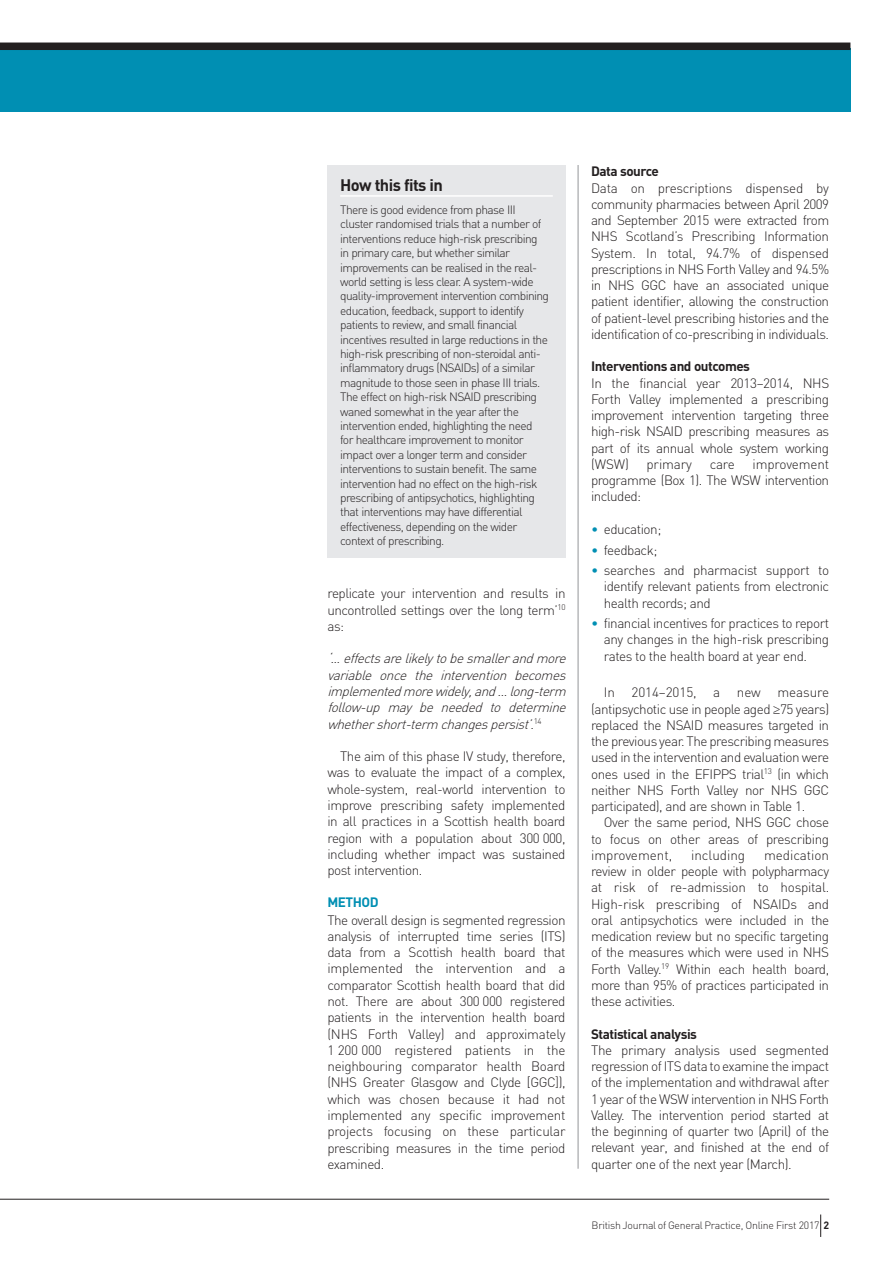
<style>
.page{position:relative;width:893px;height:1263px;background:#fff}
.page>*{position:absolute;margin:0;border:0;box-sizing:border-box;transform-origin:0 0}
.t1{font:700 16.5px "DIN";letter-spacing:-.035em;color:#231f20}
.t2{font:300 13.5px/16.2px "DIN";letter-spacing:-.035em;color:#231f20;text-align:justify}
.t3{font:italic 300 13.5px/16.4px "DIN";color:#231f20;text-align:justify}
.t4{font:700 13.5px "DIN";letter-spacing:-.035em;color:#231f20}
.t5{font:300 13.5px "DIN";letter-spacing:-.005em;color:#231f20}
.t6{font:300 13.5px "DIN";letter-spacing:-.01em;color:#231f20}
.t7{font:700 13.5px "DIN";letter-spacing:-.035em;color:#008fb3}
.t8{font:300 12px/14.4px "DIN";letter-spacing:-.05em;color:#231f20}
.t9{font:300 10.5px "DIN";letter-spacing:-.025em;color:#231f20}
.s1{font-style:normal}
.s2{color:#008fb3}
.s3{font-family:"Helvetica"}
.s4{font-weight:700}
</style>
<div class="page">
<div style="left:0;top:48px;width:850px;height:63px;background:#008fb3"></div>
<div style="left:0;top:43px;width:850px;height:7px;background:#231f20"></div>
<hr style="left:578px;top:165px;width:1px;height:1004px;background:#939598">
<div style="left:327px;top:165px;width:239px;height:392px;background:#e6e7e9"></div>
<hr style="left:340px;top:195px;width:213px;height:2px;background:#fff">
<svg style="left:820px;top:1214px;width:1px;height:23px"></svg>
<hr style="left:0;top:1199px;width:829px;height:1px;background:#231f20">
<p class="t1" style="left:340px;top:174px;width:104px">How this fits in</p>
<p class="t8" style="left:340px;top:202px;width:210px">There is good evidence from phase III cluster randomised trials that a number of interventions reduce high-risk prescribing in primary care, but whether similar improvements can be realised in the real&shy;world setting is less clear. A system-wide quality-improvement intervention combining education, feedback, support to identify patients to review, and small financial incentives resulted in large reductions in the high-risk prescribing of non-steroidal anti&shy;inflammatory drugs (NSAIDs) of a similar magnitude to those seen in phase III trials.<br>The effect on high-risk NSAID prescribing waned somewhat in the year after the intervention ended, highlighting the need<br>for healthcare improvement to monitor impact over a longer term and consider interventions to sustain benefit. The same intervention had no effect on the high-risk prescribing of antipsychotics, highlighting that interventions may have differential effectiveness, depending on the wider context of prescribing.</p>
<p class="t2" style="left:327px;top:585px;width:240px">replicate your intervention and results in uncontrolled settings over the long term’<sup>10 </sup>as:</p>
<p class="t3" style="left:327px;top:650px;width:244px">‘...effectsarelikelytobesmallerandmore variable once the intervention becomes implementedmorewidely,and… long-term follow-up may be needed to determine whethershort-term changespersist’<span class="s1">.</span> <sup>1</sup> <sup>4</sup></p>
<p class="t2" style="left:327px;top:748px;width:240px;text-indent:13px">The aim of this phase IV study, therefore, was to evaluate the impact of a complex, whole-system, real-world intervention to improve prescribing safety implemented in all practices in a Scottish health board region with a population about 300 000, including whether impact was sustained post intervention.</p>
<p class="t7" style="left:327px;top:893px;width:53px">METHOD</p>
<p class="t2" style="left:327px;top:911px;width:240px">The overall design is segmented regression analysis of interrupted time series (ITS) data from a Scottish health board that implemented the intervention and a comparator Scottish health board that did not. There are about 300 000 registered patients in the intervention health board (NHS Forth Valley) and approximately 1 200 000 registered patients in the neighbouring comparator health Board (NHS Greater Glasgow and Clyde [GGC]), which was chosen because it had not implemented any specific improvement projects focusing on these particular prescribing measures in the time period examined.</p>
<p class="t4" style="left:591px;top:163px;width:69px">Data source</p>
<p class="t2" style="left:591px;top:180px;width:240px">Data on prescriptions dispensed by community pharmacies between April 2009 and September 2015 were extracted from NHS Scotland’s Prescribing Information System. In total, 94.7% of dispensed prescriptions in NHS Forth Valley and 94.5% in NHS GGC have an associated unique patient identifier, allowing the construction of patient-level prescribing histories and the identification of co-prescribing in individuals.</p>
<p class="t4" style="left:591px;top:358px;width:160px">Interventions and outcomes</p>
<p class="t2" style="left:591px;top:375px;width:240px">In the financial year 2013–2014, NHS Forth Valley implemented a prescribing improvement intervention targeting three high-risk NSAID prescribing measures as part of its annual whole system working (WSW)</p>
<p class="t2" style="left:591px;top:456px;width:240px;text-indent:161px">improvement programme (Box 1). The WSW intervention included:</p>
<p class="t2" style="left:591px;top:521px;width:72px"><span class="s2">•</span> education;</p>
<p class="t2" style="left:591px;top:541px;width:68px"><span class="s2">•</span> feedback;</p>
<p class="t2" style="left:604px;top:562px;width:227px;text-indent:-13px"><span class="s2">•</span> searches and pharmacist support to identify relevant patients from electronic health records; and</p>
<p class="t2" style="left:604px;top:615px;width:227px;text-indent:-13px"><span class="s2">•</span> financial incentives for practices to report any changes in the high-risk prescribing rates to the health board at year end.</p>
<p class="t2" style="left:591px;top:684px;width:240px;text-indent:13px">In 2014–2015, a new measure (antipsychotic use in people aged <span class="s3">≥</span>75 years) replaced the NSAID measures targeted in the previous year. The prescribing measures used in the intervention and evaluation were ones used in the EFIPPS trial<sup>13</sup> (in which neither NHS Forth Valley nor NHS GGC participated), and are shown in Table 1.</p>
<p class="t2" style="left:591px;top:814px;width:240px;text-indent:13px">Over the same period, NHS GGC chose to focus on other areas of prescribing improvement,</p>
<p class="t6" style="left:646px;top:456px;width:47px">primary</p>
<p class="t2" style="left:710px;top:456px;width:27px">care</p>
<p class="t2" style="left:591px;top:847px;width:240px;text-indent:173px">medication review in older people with polypharmacy at risk of re-admission to hospital.<br>High-risk prescribing of NSAIDs and oral antipsychotics were included in the medication review but no specific targeting of the measures which were used in NHS Forth Valley.<sup>19</sup> Within each health board, more than 95% of practices participated in these activities.</p>
<p class="t4" style="left:591px;top:1025px;width:107px">Statistical analysis</p>
<p class="t2" style="left:591px;top:1042px;width:240px">The primary analysis used segmented regression of ITS data to examine the impact of the implementation and withdrawal after 1 year of the WSW intervention in NHS Forth Valley. The intervention period started at the beginning of quarter two (April) of the relevant year, and finished at the end of quarter one of the next year (March).</p>
<p class="t5" style="left:691px;top:847px;width:56px">including</p>
<p class="t9" style="left:592px;top:1219px;width:239px">British Journal of General Practice, Online First 2017 <span class="s4">2</span></p>
</div>
